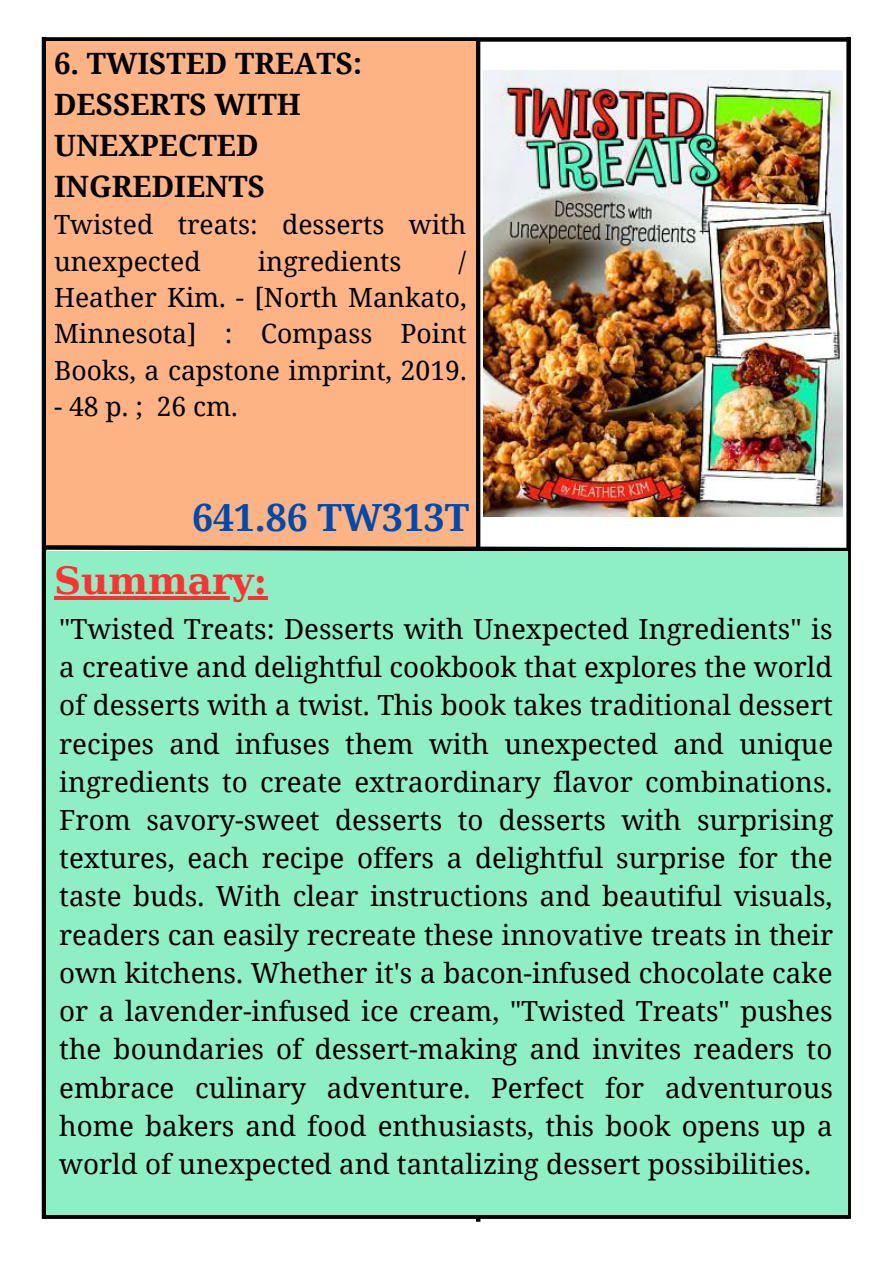
<style>
.page{position:relative;width:893px;height:1264px;background:#fff}
.page>*{position:absolute;margin:0;border:0;box-sizing:border-box;transform-origin:0 0}
.t1{font:700 37.5px "Noto Serif";color:#004aad}
.t2{font:700 37.5px "DejaVu Serif";color:#ff3131}
.t3{font:700 29.4px/40.8px "Noto Serif";color:#000}
.t4{font:27.75px/38.2px "Noto Serif";color:#000;text-align:justify}
.t5{font:26.4px/36.5px "Noto Serif";color:#000}
</style>
<div class="page">
<div style="left:44px;top:37px;width:804px;height:5px;background:#000"></div>
<svg style="left:46px;top:1214px;width:800px;height:4px;background:#233b31"></svg>
<hr style="left:42px;top:37px;width:4px;height:1181px;background:#000">
<svg style="left:846px;top:37px;width:4px;height:1181px;background:#25352d"></svg>
<hr style="left:476px;top:40px;width:4px;height:1181px;background:#000">
<div style="left:46px;top:42px;width:430px;height:506px;background:#fdb384"></div>
<svg style="left:41px;top:543px;width:810px;height:11px"></svg>
<div style="left:46px;top:551px;width:801px;height:663px;background:#8eefc4"></div>
<img style="left:484px;top:70px;width:358px;height:446px">
<hr style="left:54px;top:596px;width:213px;height:3px;background:#ff3131">
<p class="t3" style="left:54px;top:42px;width:309px">6. TWISTED TREATS:<br>DESSERTS WITH<br>UNEXPECTED<br>INGREDIENTS</p>
<p class="t5" style="left:54px;top:206px;width:414px">Twisted treats: desserts with unexpected</p>
<p class="t5" style="left:54px;top:242px;width:414px;text-align:justify;text-indent:404px">/ Heather Kim. - [North Mankato, Minnesota] : Compass Point Books, a capstone imprint, 2019.</p>
<p class="t5" style="left:54px;top:388px;width:185px">- 48 p. ; 26 cm.</p>
<p class="t5" style="left:258px;top:242px;width:145px">ingredients</p>
<p class="t1" style="left:192px;top:491px;width:279px">641.86 TW313T</p>
<p class="t2" style="left:54px;top:558px;width:215px">Summary:</p>
<p class="t4" style="left:59px;top:609px;width:775px">"Twisted Treats: Desserts with Unexpected Ingredients" is a creative and delightful cookbook that explores the world of desserts with a twist. This book takes traditional dessert recipes and infuses them with unexpected and unique ingredients to create extraordinary flavor combinations.<br>From savory-sweet desserts to desserts with surprising textures, each recipe offers a delightful surprise for the taste buds. With clear instructions and beautiful visuals, readers can easily recreate these innovative treats in their own kitchens. Whether it's a bacon-infused chocolate cake or a lavender-infused ice cream, "Twisted Treats" pushes the boundaries of dessert-making and invites readers to embrace culinary adventure. Perfect for adventurous home bakers and food enthusiasts, this book opens up a world of unexpected and tantalizing dessert possibilities.</p>
</div>
